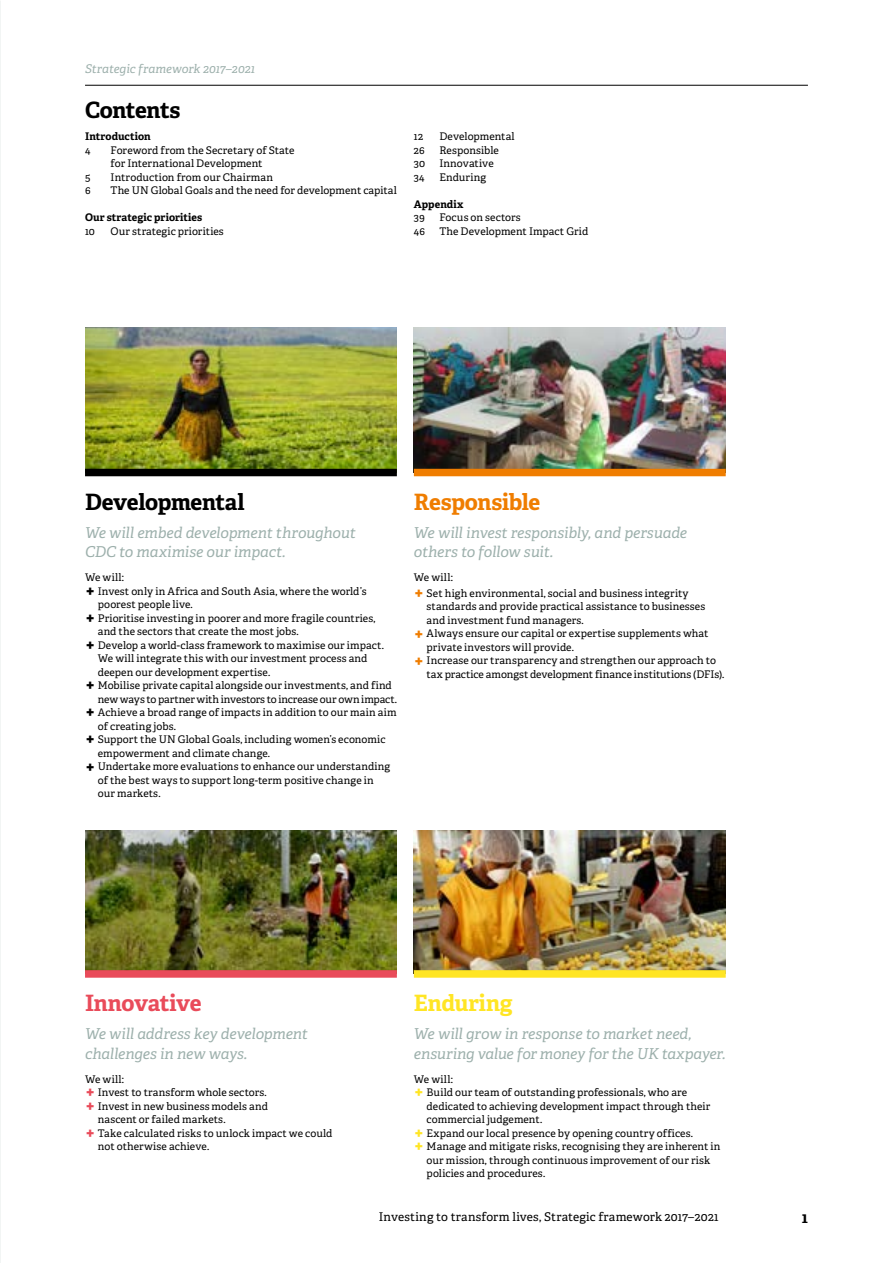
<style>
.page{position:relative;width:893px;height:1263px;background:#fff}
.page>*{position:absolute;margin:0;border:0;box-sizing:border-box;transform-origin:0 0}
.t1{font:700 22.5px "Adelle";letter-spacing:-.02em;color:#000}
.t2{font:700 22.5px "Adelle";letter-spacing:-.015em;color:#ef7d00}
.t3{font:700 22.5px "Adelle";letter-spacing:-.015em;color:#e94b5a}
.t4{font:700 22.5px "Adelle";letter-spacing:-.005em;color:#ffe524}
.t5{font:italic 15px/19.5px "Adelle";letter-spacing:-.01em;color:#9db0ac}
.t6{font:700 15px "Adelle";color:#000}
.t7{font:12px "Adelle PE";letter-spacing:.015em;color:#000}
.t8{font:italic 12px "Adelle";color:#9db0ac}
.t9{font:10.5px/13.5px "Adelle PE";letter-spacing:.01em;color:#000}
.t10{font:10.5px "Adelle PE";letter-spacing:-.01em;color:#000}
.t11{font:700 10.5px "Adelle";letter-spacing:.005em;color:#000}
.s1{font-weight:700;font-size:18px}
.s2{font-weight:700;font-size:18px;color:#ef7d00}
.s3{font-weight:700;font-size:18px;color:#e94b5a}
.s4{font-weight:700;font-size:18px;color:#ffe524}
</style>
<div class="page">
<img style="left:85px;top:327px;width:312px;height:142px">
<hr style="left:85px;top:85px;width:723px;height:1px;background:#000">
<img style="left:414px;top:327px;width:312px;height:142px">
<img style="left:414px;top:831px;width:312px;height:139px">
<img style="left:85px;top:831px;width:312px;height:139px">
<div style="left:414px;top:469px;width:312px;height:7px;background:#ef7d00"></div>
<div style="left:414px;top:970px;width:312px;height:8px;background:#ffe524"></div>
<div style="left:85px;top:469px;width:312px;height:7px;background:#000"></div>
<div style="left:85px;top:970px;width:312px;height:8px;background:#e94b5a"></div>
<p class="t8" style="left:85px;top:61px;width:171px">Strategic framework 2017–2021</p>
<h1 class="t1" style="left:85px;top:96px;width:97px">Contents</h1>
<p class="t11" style="left:85px;top:130px;width:67px">Introduction</p>
<p class="t9" style="left:85px;top:143px;width:7px">4</p>
<p class="t9" style="left:111px;top:143px;width:185px">Foreword from the Secretary of State for International Development</p>
<p class="t9" style="left:85px;top:170px;width:7px">5</p>
<p class="t9" style="left:111px;top:170px;width:164px">Introduction from our Chairman</p>
<p class="t9" style="left:85px;top:183px;width:7px">6</p>
<p class="t9" style="left:111px;top:183px;width:288px">The UN Global Goals and the need for development capital</p>
<p class="t11" style="left:85px;top:211px;width:119px">Our strategic priorities</p>
<p class="t9" style="left:85px;top:224px;width:11px">10</p>
<p class="t9" style="left:111px;top:224px;width:115px">Our strategic priorities</p>
<p class="t9" style="left:414px;top:129px;width:11px">12</p>
<p class="t9" style="left:439px;top:129px;width:77px">Developmental</p>
<p class="t9" style="left:414px;top:143px;width:12px">26</p>
<p class="t9" style="left:439px;top:143px;width:61px">Responsible</p>
<p class="t9" style="left:414px;top:156px;width:13px">30</p>
<p class="t9" style="left:439px;top:156px;width:56px">Innovative</p>
<p class="t9" style="left:414px;top:170px;width:12px">34</p>
<p class="t9" style="left:439px;top:170px;width:48px">Enduring</p>
<p class="t11" style="left:414px;top:197px;width:51px">Appendix</p>
<p class="t9" style="left:414px;top:210px;width:13px">39</p>
<p class="t9" style="left:439px;top:210px;width:83px">Focus on sectors</p>
<p class="t9" style="left:414px;top:224px;width:13px">46</p>
<p class="t9" style="left:439px;top:224px;width:150px">The Development Impact Grid</p>
<h1 class="t1" style="left:85px;top:487px;width:161px">Developmental</h1>
<h2 class="t5" style="left:85px;top:523px;width:272px">We will embed development throughout<br>CDC to maximise our impact.</h2>
<p class="t9" style="left:85px;top:570px;width:41px">We will:</p>
<p class="t9" style="left:85px;top:584px;width:283px"><span class="s1">+</span> Invest only in Africa and South Asia, where the world’s</p>
<p class="t9" style="left:98px;top:597px;width:97px">poorest people live.</p>
<p class="t9" style="left:85px;top:611px;width:292px"><span class="s1">+</span> Prioritise investing in poorer and more fragile countries,</p>
<p class="t9" style="left:98px;top:624px;width:203px">and the sectors that create the most jobs.</p>
<p class="t9" style="left:85px;top:638px;width:300px"><span class="s1">+</span> Develop a world-class framework to maximise our impact.</p>
<p class="t9" style="left:98px;top:651px;width:271px">We will integrate this with our investment process and</p>
<p class="t9" style="left:98px;top:665px;width:174px">deepen our development expertise.</p>
<p class="t9" style="left:85px;top:678px;width:308px"><span class="s1">+</span> Mobilise private capital alongside our investments, and find</p>
<p class="t10" style="left:98px;top:691px;width:301px">new ways to partner with investors to increase our own impact.</p>
<p class="t9" style="left:85px;top:705px;width:313px"><span class="s1">+</span> Achieve a broad range of impacts in addition to our main aim</p>
<p class="t9" style="left:98px;top:719px;width:80px">of creating jobs.</p>
<p class="t9" style="left:85px;top:732px;width:302px"><span class="s1">+</span> Support the UN Global Goals, including women’s economic</p>
<p class="t9" style="left:98px;top:746px;width:174px">empowerment and climate change.</p>
<p class="t9" style="left:85px;top:759px;width:307px"><span class="s1">+</span> Undertake more evaluations to enhance our understanding</p>
<p class="t9" style="left:98px;top:773px;width:277px">of the best ways to support long-term positive change in</p>
<p class="t9" style="left:98px;top:786px;width:64px">our markets.</p>
<h1 class="t2" style="left:414px;top:487px;width:128px">Responsible</h1>
<h2 class="t5" style="left:414px;top:523px;width:275px">We will invest responsibly, and persuade others to follow suit.</h2>
<p class="t9" style="left:414px;top:569px;width:276px;line-height:15.6px">We will:<br><span class="s2">+</span> Set high environmental, social and business integrity</p>
<p class="t9" style="left:427px;top:599px;width:280px">standards and provide practical assistance to businesses</p>
<p class="t9" style="left:427px;top:613px;width:159px">and investment fund managers.</p>
<p class="t9" style="left:414px;top:626px;width:296px"><span class="s2">+</span> Always ensure our capital or expertise supplements what</p>
<p class="t9" style="left:427px;top:640px;width:149px">private investors will provide.</p>
<p class="t9" style="left:414px;top:653px;width:304px"><span class="s2">+</span> Increase our transparency and strengthen our approach to</p>
<p class="t9" style="left:427px;top:667px;width:299px">tax practice amongst development finance institutions (DFIs).</p>
<h1 class="t3" style="left:85px;top:989px;width:118px">Innovative</h1>
<h2 class="t5" style="left:85px;top:1024px;width:224px">We will address key development challenges in new ways.</h2>
<p class="t9" style="left:85px;top:1072px;width:41px">We will:</p>
<p class="t9" style="left:85px;top:1085px;width:183px"><span class="s3">+</span> Invest to transform whole sectors.</p>
<p class="t9" style="left:85px;top:1099px;width:184px"><span class="s3">+</span> Invest in new business models and</p>
<p class="t9" style="left:98px;top:1112px;width:129px">nascent or failed markets.</p>
<p class="t9" style="left:85px;top:1126px;width:249px"><span class="s3">+</span> Take calculated risks to unlock impact we could</p>
<p class="t9" style="left:98px;top:1139px;width:113px">not otherwise achieve.</p>
<h1 class="t4" style="left:414px;top:989px;width:100px">Enduring</h1>
<h2 class="t5" style="left:414px;top:1024px;width:313px">We will grow in response to market need, ensuring value for money for the UK taxpayer.</h2>
<p class="t9" style="left:414px;top:1072px;width:41px">We will:</p>
<p class="t9" style="left:414px;top:1085px;width:275px"><span class="s4">+</span> Build our team of outstanding professionals, who are</p>
<p class="t9" style="left:427px;top:1099px;width:285px">dedicated to achieving development impact through their</p>
<p class="t9" style="left:427px;top:1112px;width:117px">commercial judgement.</p>
<p class="t9" style="left:414px;top:1126px;width:281px"><span class="s4">+</span> Expand our local presence by opening country offices.</p>
<p class="t9" style="left:414px;top:1139px;width:308px"><span class="s4">+</span> Manage and mitigate risks, recognising they are inherent in</p>
<p class="t9" style="left:427px;top:1153px;width:285px">our mission, through continuous improvement of our risk</p>
<p class="t9" style="left:427px;top:1166px;width:120px">policies and procedures.</p>
<p class="t7" style="left:379px;top:1208px;width:341px">Investing to transform lives, Strategic framework 2017–2021</p>
<h2 class="t6" style="left:802px;top:1208px;width:8px">1</h2>
</div>
